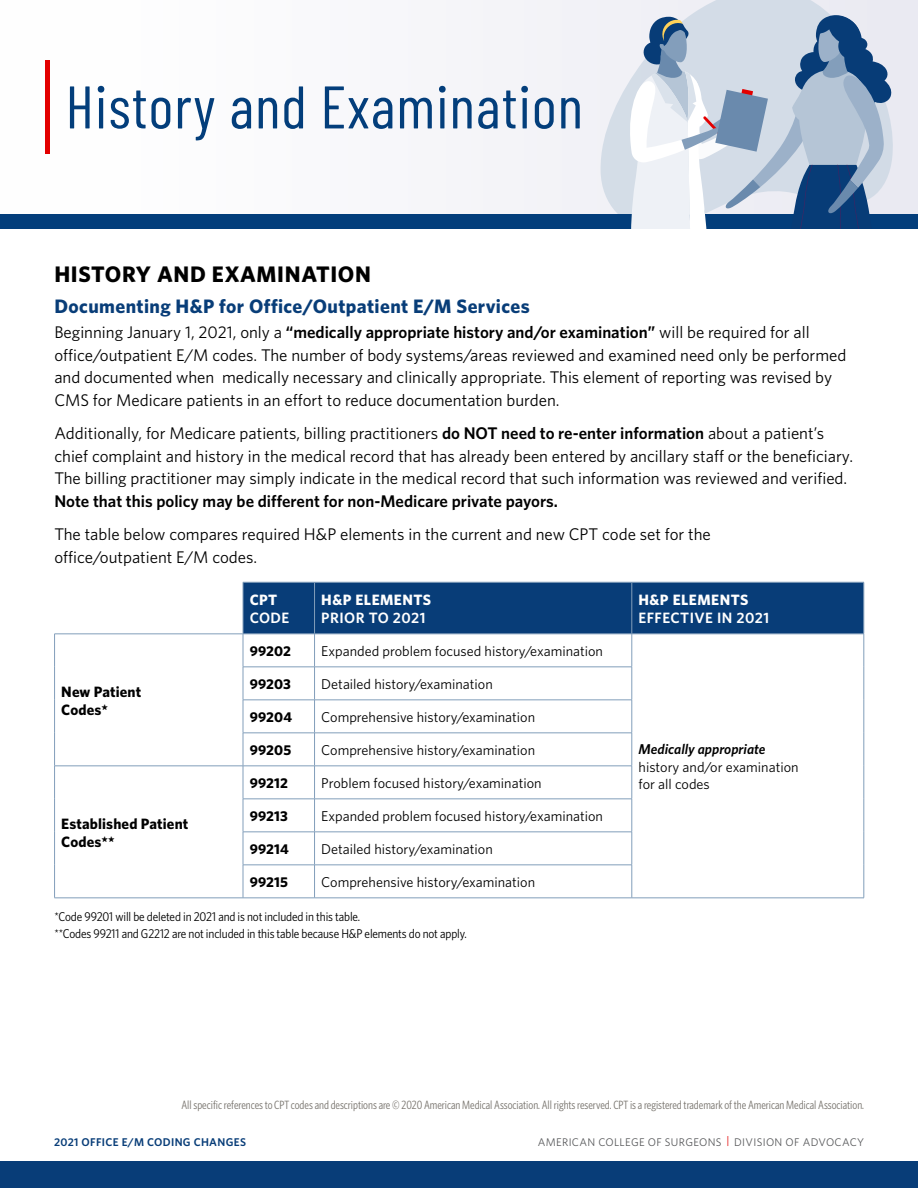
<style>
.page{position:relative;width:918px;height:1188px;background:#fff}
.page>*{position:absolute;margin:0;border:0;box-sizing:border-box;transform-origin:0 0}
.t1{font:60px "Barlow Condensed";letter-spacing:.015em;color:#033e7b}
.t2{font:700 22.5px "Whitney";letter-spacing:.03em;color:#000}
.t3{font:700 19.5px "Whitney";letter-spacing:.02em;color:#083d78}
.t4{font:16.8px/22.5px "Whitney";color:#000}
.t5{font:600 16.8px "Whitney";color:#000}
.t6{font:700 15px/17.7px "Whitney";letter-spacing:.01em;color:#000}
.t7{font:600 15px "Whitney";letter-spacing:.03em;color:#fff}
.t8{font:700 15px "Whitney";letter-spacing:.03em;color:#fff}
.t9{font:14.25px/17.7px "Whitney";color:#000}
.t10{font:700 14.25px "Whitney";letter-spacing:.01em;color:#000}
.t11{font:italic 600 14.25px "Whitney";color:#000}
.t12{font:12.75px/17.7px "Whitney Narrow";letter-spacing:-.01em;color:#000}
.t13{font:12px "Whitney Condensed";color:#7a7670}
.t14{font:600 11.25px "Whitney";letter-spacing:.03em;color:#083d78}
.t15{font:11.1px "Whitney";letter-spacing:.03em;color:#58595b}
.s1{font-weight:600}
.s2{color:#e30000}
</style>
<div class="page">
<div style="left:0;top:1161px;width:918px;height:27px;background:#083d78"></div>
<div style="left:244px;top:583px;width:620px;height:51px;background:#083d78"></div>
<hr style="left:243px;top:582px;width:72px;height:1px;background:#829eba">
<hr style="left:243px;top:582px;width:1px;height:52px;background:#829eba">
<hr style="left:315px;top:582px;width:317px;height:1px;background:#829eba">
<hr style="left:314px;top:582px;width:1px;height:52px;background:#829eba">
<hr style="left:632px;top:582px;width:232px;height:1px;background:#829eba">
<hr style="left:632px;top:582px;width:1px;height:52px;background:#829eba">
<hr style="left:864px;top:582px;width:1px;height:52px;background:#829eba">
<hr style="left:54px;top:634px;width:189px;height:1px;background:#829eba">
<hr style="left:54px;top:634px;width:1px;height:33px;background:#829eba">
<hr style="left:243px;top:634px;width:72px;height:1px;background:#829eba">
<hr style="left:243px;top:634px;width:1px;height:33px;background:#829eba">
<hr style="left:315px;top:634px;width:317px;height:1px;background:#829eba">
<hr style="left:314px;top:634px;width:1px;height:33px;background:#829eba">
<hr style="left:632px;top:634px;width:232px;height:1px;background:#829eba">
<hr style="left:632px;top:634px;width:1px;height:33px;background:#829eba">
<hr style="left:864px;top:634px;width:1px;height:33px;background:#829eba">
<hr style="left:54px;top:667px;width:1px;height:33px;background:#829eba">
<hr style="left:243px;top:667px;width:72px;height:1px;background:#829eba">
<hr style="left:243px;top:667px;width:1px;height:33px;background:#829eba">
<hr style="left:315px;top:667px;width:317px;height:1px;background:#829eba">
<hr style="left:314px;top:667px;width:1px;height:33px;background:#829eba">
<hr style="left:632px;top:667px;width:1px;height:33px;background:#829eba">
<hr style="left:864px;top:667px;width:1px;height:33px;background:#829eba">
<hr style="left:54px;top:700px;width:1px;height:33px;background:#829eba">
<hr style="left:243px;top:700px;width:72px;height:1px;background:#829eba">
<hr style="left:243px;top:700px;width:1px;height:33px;background:#829eba">
<hr style="left:315px;top:700px;width:317px;height:1px;background:#829eba">
<hr style="left:314px;top:700px;width:1px;height:33px;background:#829eba">
<hr style="left:632px;top:700px;width:1px;height:33px;background:#829eba">
<hr style="left:864px;top:700px;width:1px;height:33px;background:#829eba">
<hr style="left:54px;top:733px;width:1px;height:33px;background:#829eba">
<hr style="left:243px;top:733px;width:72px;height:1px;background:#829eba">
<hr style="left:243px;top:733px;width:1px;height:33px;background:#829eba">
<hr style="left:315px;top:733px;width:317px;height:1px;background:#829eba">
<hr style="left:314px;top:733px;width:1px;height:33px;background:#829eba">
<hr style="left:632px;top:733px;width:1px;height:33px;background:#829eba">
<hr style="left:864px;top:733px;width:1px;height:33px;background:#829eba">
<hr style="left:54px;top:766px;width:189px;height:1px;background:#829eba">
<hr style="left:54px;top:766px;width:1px;height:33px;background:#829eba">
<hr style="left:243px;top:766px;width:72px;height:1px;background:#829eba">
<hr style="left:243px;top:766px;width:1px;height:33px;background:#829eba">
<hr style="left:315px;top:766px;width:317px;height:1px;background:#829eba">
<hr style="left:314px;top:766px;width:1px;height:33px;background:#829eba">
<hr style="left:632px;top:766px;width:1px;height:33px;background:#829eba">
<hr style="left:864px;top:766px;width:1px;height:33px;background:#829eba">
<hr style="left:54px;top:799px;width:1px;height:33px;background:#829eba">
<hr style="left:243px;top:799px;width:72px;height:1px;background:#829eba">
<hr style="left:243px;top:799px;width:1px;height:33px;background:#829eba">
<hr style="left:315px;top:799px;width:317px;height:1px;background:#829eba">
<hr style="left:314px;top:799px;width:1px;height:33px;background:#829eba">
<hr style="left:632px;top:799px;width:1px;height:33px;background:#829eba">
<hr style="left:864px;top:799px;width:1px;height:33px;background:#829eba">
<hr style="left:54px;top:832px;width:1px;height:33px;background:#829eba">
<hr style="left:243px;top:832px;width:72px;height:1px;background:#829eba">
<hr style="left:243px;top:832px;width:1px;height:33px;background:#829eba">
<hr style="left:315px;top:832px;width:317px;height:1px;background:#829eba">
<hr style="left:314px;top:832px;width:1px;height:33px;background:#829eba">
<hr style="left:632px;top:832px;width:1px;height:33px;background:#829eba">
<hr style="left:864px;top:832px;width:1px;height:33px;background:#829eba">
<hr style="left:54px;top:865px;width:1px;height:33px;background:#829eba">
<hr style="left:243px;top:865px;width:72px;height:1px;background:#829eba">
<hr style="left:243px;top:865px;width:1px;height:33px;background:#829eba">
<hr style="left:315px;top:865px;width:317px;height:1px;background:#829eba">
<hr style="left:314px;top:865px;width:1px;height:33px;background:#829eba">
<hr style="left:632px;top:865px;width:1px;height:33px;background:#829eba">
<hr style="left:864px;top:865px;width:1px;height:33px;background:#829eba">
<hr style="left:54px;top:898px;width:189px;height:1px;background:#829eba">
<hr style="left:243px;top:898px;width:72px;height:1px;background:#829eba">
<hr style="left:315px;top:898px;width:317px;height:1px;background:#829eba">
<hr style="left:632px;top:898px;width:232px;height:1px;background:#829eba">
<div style="left:0;top:0;width:918px;height:229px;background:#f9f9fb"></div>
<hr style="left:45px;top:60px;width:4px;height:94px;background:#e30000">
<svg style="left:600px;top:0;width:299px;height:215px;fill:#eaeaf2"></svg>
<div style="left:0;top:215px;width:918px;height:14px;background:#033e7b"></div>
<svg style="left:623px;top:15px;width:269px;height:214px"></svg>
<h1 class="t1" style="left:66px;top:64px;width:519px">History and Examination</h1>
<h2 class="t2" style="left:54px;top:259px;width:318px">HISTORY AND EXAMINATION</h2>
<p class="t3" style="left:54px;top:293px;width:477px">Documenting H&amp;P for Office/Outpatient E/M Services</p>
<p class="t4" style="left:54px;top:321px;width:794px">Beginning January 1, 2021, only a <span class="s1">“medically appropriate history and/or examination”</span> will be required for all office/outpatient E/M codes. The number of body systems/areas reviewed and examined need only be performed and documented when medically necessary and clinically appropriate. This element of reporting was revised by CMS for Medicare patients in an effort to reduce documentation burden.</p>
<p class="t4" style="left:54px;top:422px;width:800px">Additionally, for Medicare patients, billing practitioners <span class="s1">do NOT need to re-enter information</span> about a patient’s chief complaint and history in the medical record that has already been entered by ancillary staff or the beneficiary.<br>The billing practitioner may simply indicate in the medical record that such information was reviewed and verified.</p>
<p class="t5" style="left:54px;top:490px;width:505px">Note that this policy may be different for non-Medicare private payors.</p>
<p class="t4" style="left:54px;top:523px;width:658px">The table below compares required H&amp;P elements in the current and new CPT code set for the office/outpatient E/M codes.</p>
<p class="t8" style="left:250px;top:590px;width:29px">CPT</p>
<p class="t7" style="left:250px;top:608px;width:41px">CODE</p>
<p class="t8" style="left:321px;top:590px;width:111px">H&amp;P ELEMENTS</p>
<p class="t7" style="left:321px;top:608px;width:106px">PRIOR TO 2021</p>
<p class="t8" style="left:639px;top:590px;width:111px">H&amp;P ELEMENTS</p>
<p class="t7" style="left:639px;top:608px;width:132px">EFFECTIVE IN 2021</p>
<p class="t6" style="left:61px;top:683px;width:81px">New Patient<br>Codes*</p>
<p class="t10" style="left:250px;top:642px;width:43px">99202</p>
<p class="t9" style="left:321px;top:642px;width:283px">Expanded problem focused history/examination</p>
<p class="t10" style="left:250px;top:675px;width:43px">99203</p>
<p class="t9" style="left:321px;top:675px;width:173px">Detailed history/examination</p>
<p class="t10" style="left:250px;top:708px;width:44px">99204</p>
<p class="t9" style="left:321px;top:708px;width:215px">Comprehensive history/examination</p>
<p class="t10" style="left:250px;top:741px;width:43px">99205</p>
<p class="t9" style="left:321px;top:741px;width:215px">Comprehensive history/examination</p>
<p class="t10" style="left:250px;top:774px;width:40px">99212</p>
<p class="t9" style="left:321px;top:774px;width:222px">Problem focused history/examination</p>
<p class="t10" style="left:250px;top:807px;width:40px">99213</p>
<p class="t9" style="left:321px;top:807px;width:283px">Expanded problem focused history/examination</p>
<p class="t10" style="left:250px;top:840px;width:41px">99214</p>
<p class="t9" style="left:321px;top:840px;width:173px">Detailed history/examination</p>
<p class="t10" style="left:250px;top:873px;width:40px">99215</p>
<p class="t9" style="left:321px;top:873px;width:215px">Comprehensive history/examination</p>
<p class="t12" style="left:54px;top:907px;width:414px">*Code 99201 will be deleted in 2021 and is not included in this table.<br>**Codes 99211 and G2212 are not included in this table because H&amp;P elements do not apply.</p>
<p class="t6" style="left:61px;top:815px;width:129px">Established Patient<br>Codes**</p>
<p class="t11" style="left:639px;top:739px;width:129px">Medically appropriate</p>
<p class="t9" style="left:639px;top:757px;width:162px">history and/or examination for all codes</p>
<p class="t13" style="left:182px;top:1097px;width:684px">All specific references to CPT codes and descriptions are © 2020 American Medical Association. All rights reserved. CPT is a registered trademark of the American Medical Association.</p>
<p class="t14" style="left:54px;top:1134px;width:194px">2021 OFFICE E/M CODING CHANGES</p>
<p class="t15" style="left:538px;top:1134px;width:328px">AMERICAN COLLEGE OF SURGEONS <span class="s2">|</span> DIVISION OF ADVOCACY</p>
</div>
